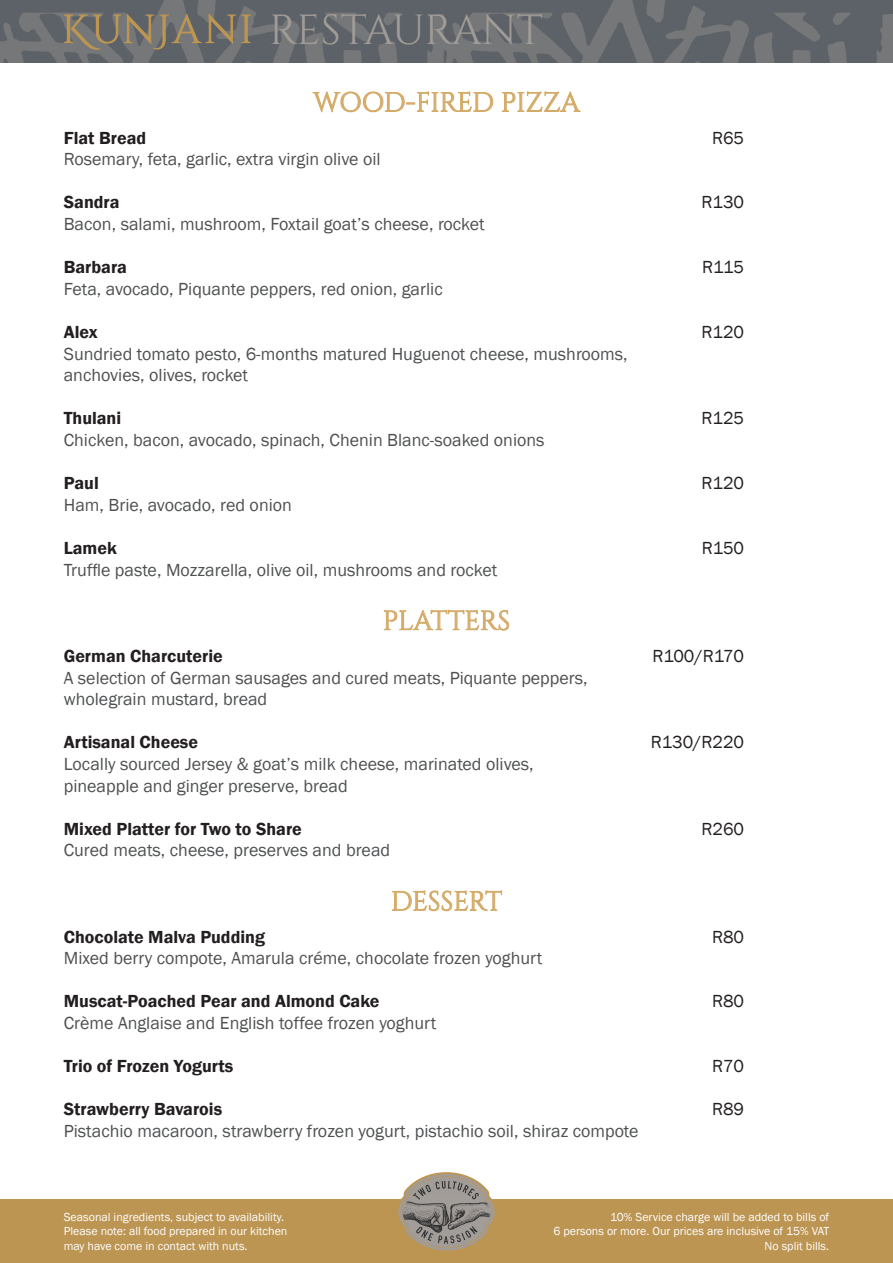
<style>
.page{position:relative;width:893px;height:1263px;background:#fff}
.page>*{position:absolute;margin:0;border:0;box-sizing:border-box;transform-origin:0 0}
.t1{font:42px "Cinzel";letter-spacing:-.015em;color:#a19c98}
.Heading_2{font:27px "Cinzel";color:#d4aa67}
.t2{font:18px "Franklin Gothic";color:#4e5052}
.t3{font:600 18px "Franklin Gothic";color:#231f20}
.t4{font:18px "Franklin Gothic";color:#231f20}
.t5{font:12px/14.4px "Franklin Gothic";color:#fff}
</style>
<div class="page">
<svg style="left:0;top:0;width:893px;height:63px;background:#64696c"></svg>
<svg style="left:64px;top:14px;width:187px;height:36px;background:#7a7569"></svg>
<div style="left:0;top:1199px;width:893px;height:64px;background:#bc9553"></div>
<svg style="left:398px;top:1172px;width:97px;height:79px"></svg>
<svg style="left:312px;top:91px;width:181px;height:22px"></svg>
<svg style="left:502px;top:91px;width:79px;height:21px"></svg>
<svg style="left:384px;top:609px;width:125px;height:22px"></svg>
<svg style="left:392px;top:890px;width:110px;height:21px"></svg>
<h1 class="t1" style="left:269px;top:5px;width:275px">RESTAURANT</h1>
<p class="Heading_2" style="left:313px;top:87px;width:268px">WOOD-FIRED PIZZA</p>
<p class="t3" style="left:64px;top:127px;width:84px">Flat Bread</p>
<p class="t4" style="left:712px;top:126px;width:34px">R65</p>
<p class="t2" style="left:64px;top:148px;width:318px">Rosemary, feta, garlic, extra virgin olive oil</p>
<p class="t3" style="left:64px;top:191px;width:57px">Sandra</p>
<p class="t4" style="left:702px;top:191px;width:44px">R130</p>
<p class="t2" style="left:64px;top:213px;width:422px">Bacon, salami, mushroom, Foxtail goat’s cheese, rocket</p>
<p class="t3" style="left:64px;top:256px;width:65px">Barbara</p>
<p class="t4" style="left:702px;top:256px;width:44px">R115</p>
<p class="t2" style="left:64px;top:278px;width:380px">Feta, avocado, Piquante peppers, red onion, garlic</p>
<p class="t3" style="left:64px;top:321px;width:35px">Alex</p>
<p class="t4" style="left:701px;top:321px;width:44px">R120</p>
<p class="t2" style="left:64px;top:342px;width:565px">Sundried tomato pesto, 6-months matured Huguenot cheese, mushrooms,</p>
<p class="t2" style="left:64px;top:364px;width:186px">anchovies, olives, rocket</p>
<p class="t3" style="left:64px;top:407px;width:59px">Thulani</p>
<p class="t4" style="left:701px;top:407px;width:44px">R125</p>
<p class="t2" style="left:64px;top:429px;width:482px">Chicken, bacon, avocado, spinach, Chenin Blanc-soaked onions</p>
<p class="t3" style="left:64px;top:472px;width:37px">Paul</p>
<p class="t4" style="left:701px;top:472px;width:44px">R120</p>
<p class="t2" style="left:64px;top:494px;width:230px">Ham, Brie, avocado, red onion</p>
<p class="t3" style="left:64px;top:537px;width:55px">Lamek</p>
<p class="t4" style="left:702px;top:537px;width:44px">R150</p>
<p class="t2" style="left:64px;top:558px;width:435px">Truffle paste, Mozzarella, olive oil, mushrooms and rocket</p>
<p class="Heading_2" style="left:383px;top:605px;width:129px">PLATTERS</p>
<p class="t3" style="left:64px;top:645px;width:160px">German Charcuterie</p>
<p class="t4" style="left:652px;top:645px;width:93px">R100/R170</p>
<p class="t2" style="left:64px;top:666px;width:525px">A selection of German sausages and cured meats, Piquante peppers,</p>
<p class="t2" style="left:64px;top:688px;width:205px">wholegrain mustard, bread</p>
<p class="t3" style="left:64px;top:731px;width:136px">Artisanal Cheese</p>
<p class="t4" style="left:651px;top:731px;width:95px">R130/R220</p>
<p class="t2" style="left:64px;top:753px;width:471px">Locally sourced Jersey &amp; goat’s milk cheese, marinated olives,</p>
<p class="t2" style="left:64px;top:774px;width:285px">pineapple and ginger preserve, bread</p>
<p class="t3" style="left:64px;top:818px;width:240px">Mixed Platter for Two to Share</p>
<p class="t4" style="left:701px;top:817px;width:44px">R260</p>
<p class="t2" style="left:64px;top:839px;width:328px">Cured meats, cheese, preserves and bread</p>
<p class="Heading_2" style="left:391px;top:886px;width:113px">DESSERT</p>
<p class="t3" style="left:64px;top:925px;width:203px">Chocolate Malva Pudding</p>
<p class="t4" style="left:712px;top:925px;width:34px">R80</p>
<p class="t2" style="left:64px;top:947px;width:480px">Mixed berry compote, Amarula créme, chocolate frozen yoghurt</p>
<p class="t3" style="left:64px;top:990px;width:317px">Muscat-Poached Pear and Almond Cake</p>
<p class="t4" style="left:712px;top:990px;width:34px">R80</p>
<p class="t2" style="left:64px;top:1012px;width:374px">Crème Anglaise and English toffee frozen yoghurt</p>
<p class="t3" style="left:64px;top:1055px;width:171px">Trio of Frozen Yogurts</p>
<p class="t4" style="left:712px;top:1055px;width:34px">R70</p>
<p class="t3" style="left:64px;top:1098px;width:160px">Strawberry Bavarois</p>
<p class="t4" style="left:712px;top:1098px;width:34px">R89</p>
<p class="t2" style="left:64px;top:1120px;width:576px">Pistachio macaroon, strawberry frozen yogurt, pistachio soil, shiraz compote</p>
<p class="t5" style="left:64px;top:1210px;width:225px">Seasonal ingredients, subject to availability.<br>Please note: all food prepared in our kitchen may have come in contact with nuts.</p>
<p class="t5" style="left:553px;top:1210px;width:277px;text-align:right">10% Service charge will be added to bills of<br>6 persons or more. Our prices are inclusive of 15% VAT<br>No split bills.</p>
</div>
